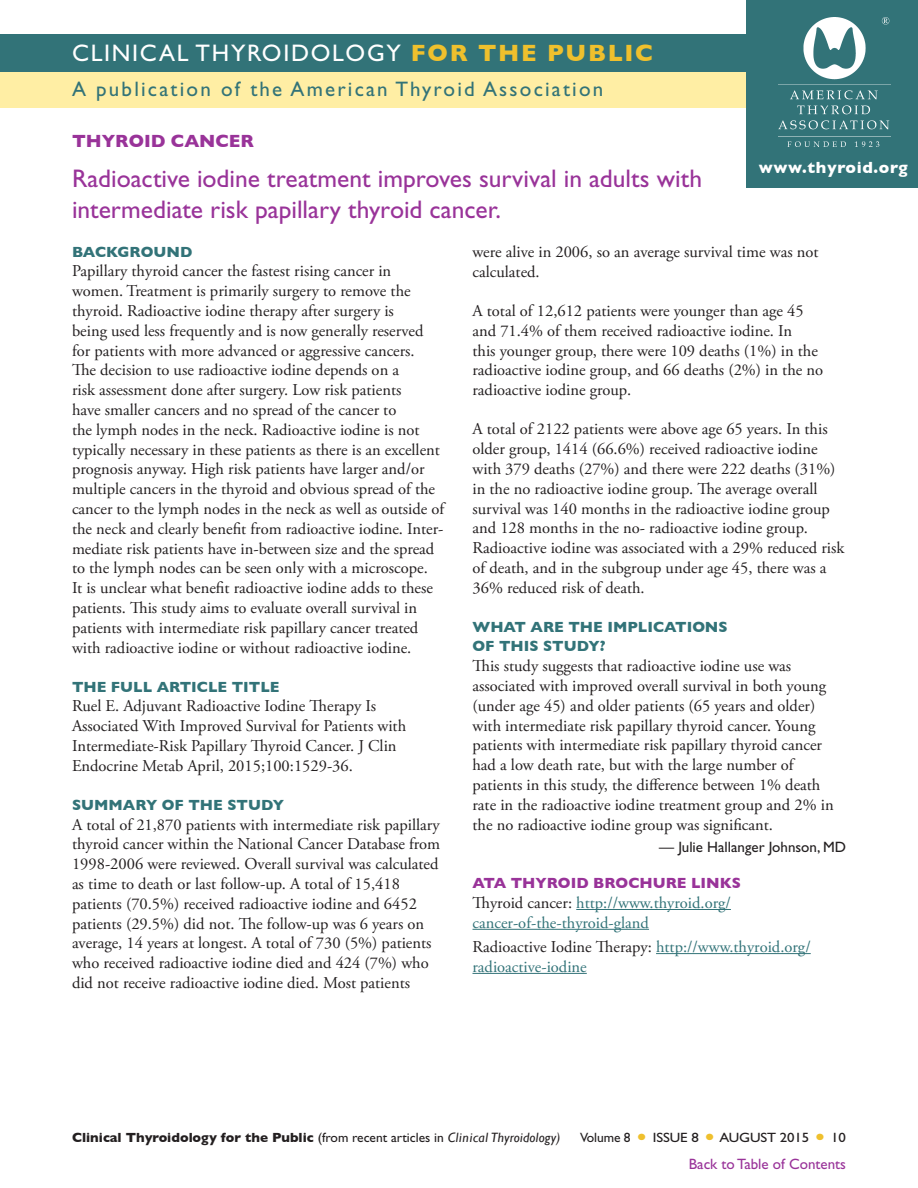
<style>
.page{position:relative;width:918px;height:1188px;background:#fff}
.page>*{position:absolute;margin:0;border:0;box-sizing:border-box;transform-origin:0 0}
.t1{font:25.5px/30.6px "Gill Sans Std";color:#939}
.t2{font:24px "Gill Sans Std";letter-spacing:.07em;color:#fff}
.t3{font:21px "Gill Sans Std";letter-spacing:.105em;color:#327378}
.Topic_Header{font:700 18px "Gill Sans";color:#939}
.body_serif{font:16.5px/19.8px "Adobe Garamond Pro";color:#231f20}
.body_serif_2nd_para{font:16.5px/19.8px "Adobe Garamond Pro";color:#231f20}
.body_serif-2{font:16.5px/19.8px "Adobe Garamond Pro";color:#327378}
.body_links{font:16.5px/19.8px "Adobe Garamond Pro";color:#327378}
.t4{font:700 16.5px "Gill Sans";letter-spacing:.04em;color:#fff}
.question{font:700 15px/19.5px "Gill Sans";color:#327378}
.body_editor_name{font:15px "Gill Sans Std";color:#231f20}
.question_links{font:700 15px "Gill Sans";color:#939}
.t5{font:15px "Gill Sans Std";color:#939}
.t6{font:700 13.5px "Gill Sans";color:#231f20}
.t7{font:13.5px "Gill Sans Std";letter-spacing:-.01em;color:#231f20;scale:1.1 1}
.t8{font:13.5px "Gill Sans Std";letter-spacing:-.01em;color:#231f20}
.s1{font-family:"Gill Sans";font-weight:700;color:#efc02d}
.s2{color:#231f20}
.s3{font-family:"Gill Sans Std";font-weight:400}
.s4{font-weight:400;font-style:italic}
</style>
<div class="page">
<hr style="left:576px;top:909px;width:155px;height:1px;background:#327378">
<hr style="left:472px;top:929px;width:177px;height:1px;background:#327378">
<hr style="left:656px;top:953px;width:155px;height:1px;background:#327378">
<hr style="left:472px;top:973px;width:115px;height:1px;background:#327378">
<div style="left:0;top:70px;width:918px;height:38px;background:#ffeea4"></div>
<div style="left:0;top:35px;width:918px;height:37px;background:#327378"></div>
<div style="left:747px;top:0;width:171px;height:188px;background:#327378"></div>
<img style="left:778px;top:18px;width:112px;height:129px">
<p class="t2" style="left:72px;top:40px;width:583px">CLINICAL THYROIDOLOGY <span class="s1">FOR THE PUBLIC</span></p>
<p class="t3" style="left:72px;top:77px;width:533px">A publication of the American Thyroid Association</p>
<p class="Topic_Header" style="left:72px;top:131px;width:184px">THYROID CANCER</p>
<p class="t1" style="left:72px;top:163px;width:632px">Radioactive iodine treatment improves survival in adults with intermediate risk papillary thyroid cancer.</p>
<p class="question" style="left:72px;top:242px;width:122px">BACKGROUND</p>
<p class="body_serif" style="left:72px;top:262px;width:374px">Papillary thyroid cancer the fastest rising cancer in women. Treatment is primarily surgery to remove the thyroid. Radioactive iodine therapy after surgery is<br>being used less frequently and is now generally reserved for patients with more advanced or aggressive cancers.<br>The decision to use radioactive iodine depends on a<br>risk assessment done after surgery. Low risk patients<br>have smaller cancers and no spread of the cancer to<br>the lymph nodes in the neck. Radioactive iodine is not typically necessary in these patients as there is an excellent prognosis anyway. High risk patients have larger and/or multiple cancers in the thyroid and obvious spread of the cancer to the lymph nodes in the neck as well as outside of the neck and clearly benefit from radioactive iodine. Inter&shy;mediate risk patients have in-between size and the spread to the lymph nodes can be seen only with a microscope.<br>It is unclear what benefit radioactive iodine adds to these patients. This study aims to evaluate overall survival in patients with intermediate risk papillary cancer treated with radioactive iodine or without radioactive iodine.</p>
<p class="question" style="left:72px;top:677px;width:209px">THE FULL ARTICLE TITLE</p>
<p class="body_serif" style="left:72px;top:697px;width:336px">Ruel E. Adjuvant Radioactive Iodine Therapy Is Associated With Improved Survival for Patients with Intermediate-Risk Papillary Thyroid Cancer. J Clin Endocrine Metab April, 2015;100:1529-36.</p>
<p class="question" style="left:72px;top:795px;width:214px">SUMMARY OF THE STUDY</p>
<p class="body_serif" style="left:72px;top:815px;width:370px">A total of 21,870 patients with intermediate risk papillary thyroid cancer within the National Cancer Database from 1998-2006 were reviewed. Overall survival was calculated as time to death or last follow-up. A total of 15,418 patients (70.5%) received radioactive iodine and 6452 patients (29.5%) did not. The follow-up was 6 years on average, 14 years at longest. A total of 730 (5%) patients who received radioactive iodine died and 424 (7%) who did not receive radioactive iodine died. Most patients</p>
<p class="t4" style="left:759px;top:158px;width:150px">www.thyroid.org</p>
<p class="body_serif" style="left:472px;top:242px;width:348px">were alive in 2006, so an average survival time was not calculated.</p>
<p class="body_serif_2nd_para" style="left:472px;top:301px;width:352px">A total of 12,612 patients were younger than age 45 and 71.4% of them received radioactive iodine. In<br>this younger group, there were 109 deaths (1%) in the radioactive iodine group, and 66 deaths (2%) in the no radioactive iodine group.</p>
<p class="body_serif_2nd_para" style="left:472px;top:420px;width:373px">A total of 2122 patients were above age 65 years. In this older group, 1414 (66.6%) received radioactive iodine with 379 deaths (27%) and there were 222 deaths (31%) in the no radioactive iodine group. The average overall survival was 140 months in the radioactive iodine group and 128 months in the no- radioactive iodine group.<br>Radioactive iodine was associated with a 29% reduced risk of death, and in the subgroup under age 45, there was a 36% reduced risk of death.</p>
<p class="question" style="left:472px;top:617px;width:257px">WHAT ARE THE IMPLICATIONS<br>OF THIS STUDY?</p>
<p class="body_serif" style="left:472px;top:657px;width:363px">This study suggests that radioactive iodine use was associated with improved overall survival in both young (under age 45) and older patients (65 years and older) with intermediate risk papillary thyroid cancer. Young patients with intermediate risk papillary thyroid cancer had a low death rate, but with the large number of patients in this study, the difference between 1% death rate in the radioactive iodine treatment group and 2% in the no radioactive iodine group was significant.</p>
<p class="body_editor_name" style="left:659px;top:838px;width:188px">— Julie Hallanger Johnson, MD</p>
<p class="question_links" style="left:472px;top:874px;width:270px">ATA THYROID BROCHURE LINKS</p>
<p class="body_links" style="left:472px;top:893px;width:260px"><span class="s2">Thyroid cancer:</span> http://www.thyroid.org/ cancer-of-the-thyroid-gland</p>
<p class="body_serif-2" style="left:472px;top:937px;width:340px"><span class="s2">Radioactive Iodine Therapy:</span> http://www.thyroid.org/ radioactive-iodine</p>
<p class="t6" style="left:72px;top:1129px;width:490px">Clinical Thyroidology for the Public <span class="s3">(from recent articles in</span> <span class="s4">Clinical Thyroidology)</span></p>
<p class="t8" style="left:580px;top:1130px;width:52px">Volume 8</p>
<p class="t7" style="left:653px;top:1130px;width:43px">ISSUE 8</p>
<p class="t7" style="left:719px;top:1130px;width:83px">AUGUST 2015</p>
<p class="t7" style="left:831px;top:1130px;width:15px">10</p>
<p class="t5" style="left:689px;top:1155px;width:159px">Back to Table of Contents</p>
</div>
